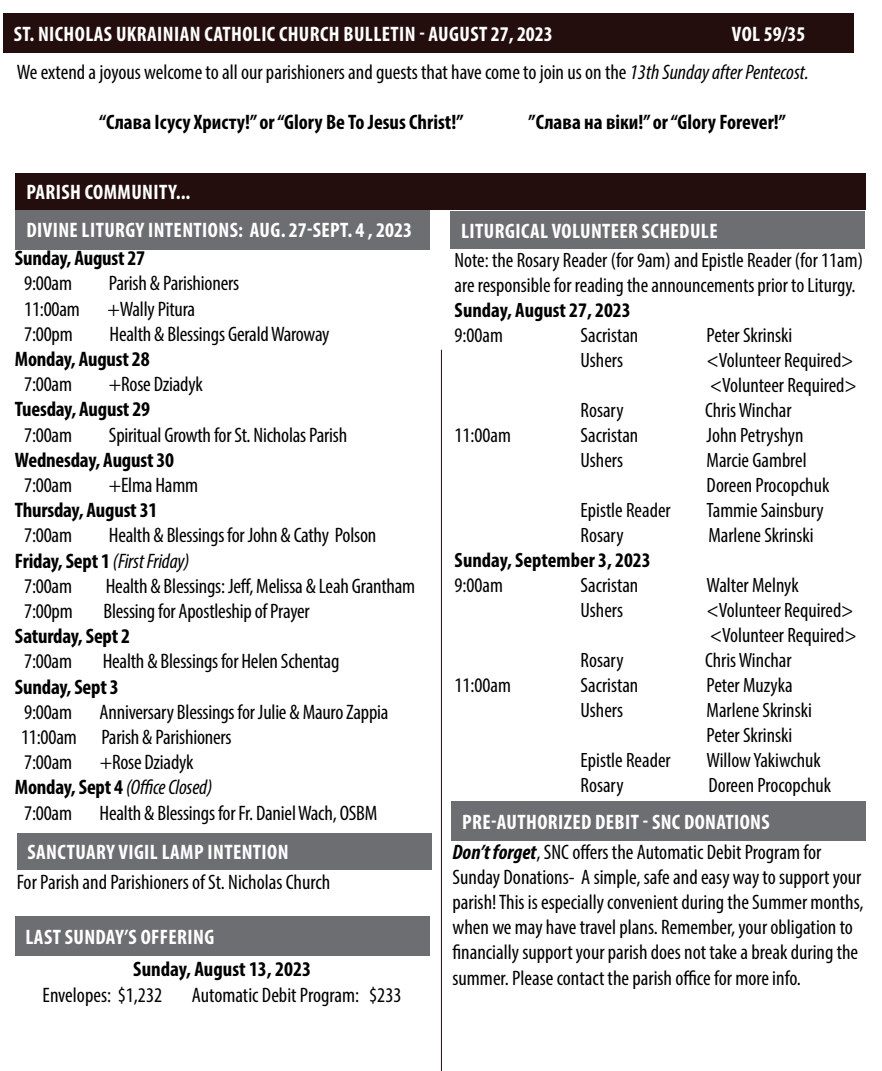
<style>
.page{position:relative;width:882px;height:1071px;background:#fff}
.page>*{position:absolute;margin:0;border:0;box-sizing:border-box;transform-origin:0 0}
.t1{font:condensed 21px/25.2px "Myriad Pro";letter-spacing:-.01em;color:#000}
.t2{font:700 condensed 21px "Myriad Pro";letter-spacing:-.01em;color:#000}
.t3{font:700 condensed 21px "Myriad Pro";letter-spacing:.02em;color:#fff}
.t4{font:italic condensed 21px "Myriad Pro";letter-spacing:-.01em;color:#000}
.t5{font:condensed 20.82px/25px "Myriad Pro";color:#000}
.t6{font:700 condensed 20.82px "Myriad Pro";color:#000}
.s1{font-style:italic}
.s2{font-weight:700;font-style:normal}
.s3{font-weight:700;color:#fff}
.s4{font-weight:700;font-style:italic}
</style>
<div class="page">
<div style="left:16px;top:210px;width:414px;height:39px;background:#6d6e71"></div>
<div style="left:16px;top:173px;width:850px;height:37px;background:#240d0d"></div>
<div style="left:3px;top:13px;width:851px;height:39px;background:#240d0d"></div>
<hr style="left:441px;top:350px;width:1px;height:721px;background:#240d0d">
<div style="left:17px;top:833px;width:415px;height:36px;background:#6d6e71"></div>
<div style="left:15px;top:917px;width:414px;height:39px;background:#6d6e71"></div>
<div style="left:450px;top:212px;width:415px;height:37px;background:#6d6e71"></div>
<div style="left:451px;top:802px;width:415px;height:39px;background:#6d6e71"></div>
<p class="t3" style="left:14px;top:21px;width:541px">ST. NICHOLAS UKRAINIAN CATHOLIC CHURCH BULLETIN - AUGUST 27, 2023</p>
<p class="t3" style="left:732px;top:21px;width:75px">VOL 59/35</p>
<p class="t1" style="left:17px;top:59px;width:794px">We extend a joyous welcome to all our parishioners and guests that have come to join us on the <span class="s1">13th Sunday after Pentecost.</span></p>
<p class="t2" style="left:99px;top:109px;width:366px">“Слава Ісусу Христу!” or “Glory Be To Jesus Christ!”</p>
<p class="t2" style="left:529px;top:109px;width:259px">”Слава на віки!” or “Glory Forever!”</p>
<p class="t3" style="left:26px;top:179px;width:166px">PARISH COMMUNITY...</p>
<p class="t3" style="left:26px;top:217px;width:387px">DIVINE LITURGY INTENTIONS: AUG. 27-SEPT. 4 , 2023</p>
<p class="t2" style="left:15px;top:245px;width:132px">Sunday, August 27</p>
<p class="t1" style="left:24px;top:271px;width:49px">9:00am</p>
<p class="t1" style="left:109px;top:271px;width:132px">Parish &amp; Parishioners</p>
<p class="t1" style="left:24px;top:296px;width:57px">11:00am</p>
<p class="t1" style="left:108px;top:296px;width:89px">+Wally Pitura</p>
<p class="t1" style="left:24px;top:321px;width:50px">7:00pm</p>
<p class="t1" style="left:110px;top:321px;width:221px">Health &amp; Blessings Gerald Waroway</p>
<p class="t2" style="left:15px;top:346px;width:136px">Monday, August 28</p>
<p class="t1" style="left:24px;top:371px;width:49px">7:00am</p>
<p class="t1" style="left:109px;top:371px;width:95px">+Rose Dziadyk</p>
<p class="t2" style="left:15px;top:396px;width:137px">Tuesday, August 29</p>
<p class="t1" style="left:24px;top:422px;width:49px">7:00am</p>
<p class="t1" style="left:109px;top:422px;width:240px">Spiritual Growth for St. Nicholas Parish</p>
<p class="t2" style="left:15px;top:447px;width:161px">Wednesday, August 30</p>
<p class="t1" style="left:24px;top:472px;width:49px">7:00am</p>
<p class="t1" style="left:109px;top:472px;width:91px">+Elma Hamm</p>
<p class="t2" style="left:15px;top:497px;width:144px">Thursday, August 31</p>
<p class="t1" style="left:24px;top:523px;width:49px">7:00am</p>
<p class="t1" style="left:109px;top:523px;width:269px">Health &amp; Blessings for John &amp; Cathy Polson</p>
<p class="t4" style="left:15px;top:548px;width:176px"><span class="s2">Friday, Sept 1</span> (First Friday)</p>
<p class="t1" style="left:24px;top:573px;width:49px">7:00am</p>
<p class="t1" style="left:106px;top:573px;width:311px">Health &amp; Blessings: Jeff, Melissa &amp; Leah Grantham</p>
<p class="t1" style="left:24px;top:598px;width:50px">7:00pm</p>
<p class="t1" style="left:103px;top:598px;width:208px">Blessing for Apostleship of Prayer</p>
<p class="t2" style="left:15px;top:623px;width:117px">Saturday, Sept 2</p>
<p class="t1" style="left:24px;top:649px;width:49px">7:00am</p>
<p class="t1" style="left:103px;top:649px;width:238px">Health &amp; Blessings for Helen Schentag</p>
<p class="t2" style="left:15px;top:673px;width:105px">Sunday, Sept 3</p>
<p class="t1" style="left:24px;top:699px;width:49px">9:00am</p>
<p class="t1" style="left:21px;top:699px;width:369px;text-indent:79px">Anniversary Blessings for Julie &amp; Mauro Zappia<br>11:00am Parish &amp; Parishioners<br>7:00am</p>
<p class="t1" style="left:100px;top:749px;width:95px">+Rose Dziadyk</p>
<p class="t4" style="left:15px;top:775px;width:199px"><span class="s2">Monday, Sept 4</span> (Office Closed)</p>
<p class="t1" style="left:24px;top:800px;width:49px">7:00am</p>
<p class="t1" style="left:100px;top:800px;width:279px">Health &amp; Blessings for Fr. Daniel Wach, OSBM</p>
<p class="t3" style="left:28px;top:839px;width:263px">SANCTUARY VIGIL LAMP INTENTION</p>
<p class="t1" style="left:17px;top:869px;width:315px">For Parish and Parishioners of St. Nicholas Church</p>
<p class="t3" style="left:25px;top:924px;width:190px">LAST SUNDAY’S OFFERING</p>
<p class="t2" style="left:133px;top:956px;width:179px">Sunday, August 13, 2023</p>
<p class="t1" style="left:43px;top:982px;width:121px">Envelopes: $1,232</p>
<p class="t1" style="left:192px;top:982px;width:211px">Automatic Debit Program: $233</p>
<p class="t3" style="left:461px;top:218px;width:258px">LITURGICAL VOLUNTEER SCHEDULE</p>
<p class="t5" style="left:455px;top:248px;width:410px">Note: the Rosary Reader (for 9am) and Epistle Reader (for 11am) are responsible for reading the announcements prior to Liturgy.</p>
<p class="t6" style="left:455px;top:297px;width:177px">Sunday, August 27, 2023</p>
<p class="t5" style="left:455px;top:323px;width:50px">9:00am</p>
<p class="t5" style="left:581px;top:323px;width:59px">Sacristan</p>
<p class="t5" style="left:707px;top:323px;width:87px">Peter Skrinski</p>
<p class="t5" style="left:581px;top:348px;width:44px">Ushers</p>
<p class="t5" style="left:707px;top:348px;width:152px">&lt;Volunteer Required&gt; &lt;Volunteer Required&gt;</p>
<p class="t5" style="left:581px;top:397px;width:44px">Rosary</p>
<p class="t5" style="left:705px;top:397px;width:88px">Chris Winchar</p>
<p class="t5" style="left:455px;top:422px;width:58px">11:00am</p>
<p class="t5" style="left:581px;top:422px;width:59px">Sacristan</p>
<p class="t5" style="left:707px;top:422px;width:98px">John Petryshyn</p>
<p class="t5" style="left:581px;top:447px;width:44px">Ushers</p>
<p class="t5" style="left:707px;top:447px;width:124px">Marcie Gambrel<br>Doreen Procopchuk</p>
<p class="t5" style="left:581px;top:497px;width:92px">Epistle Reader</p>
<p class="t5" style="left:707px;top:497px;width:119px">Tammie Sainsbury</p>
<p class="t5" style="left:581px;top:523px;width:44px">Rosary</p>
<p class="t5" style="left:708px;top:523px;width:107px">Marlene Skrinski</p>
<p class="t6" style="left:455px;top:547px;width:198px">Sunday, September 3, 2023</p>
<p class="t5" style="left:455px;top:573px;width:50px">9:00am</p>
<p class="t5" style="left:581px;top:573px;width:59px">Sacristan</p>
<p class="t5" style="left:707px;top:573px;width:94px">Walter Melnyk</p>
<p class="t5" style="left:581px;top:598px;width:44px">Ushers</p>
<p class="t5" style="left:707px;top:598px;width:152px">&lt;Volunteer Required&gt; &lt;Volunteer Required&gt;</p>
<p class="t5" style="left:581px;top:647px;width:44px">Rosary</p>
<p class="t5" style="left:705px;top:647px;width:88px">Chris Winchar</p>
<p class="t5" style="left:455px;top:672px;width:58px">11:00am</p>
<p class="t5" style="left:581px;top:672px;width:59px">Sacristan</p>
<p class="t5" style="left:707px;top:672px;width:88px">Peter Muzyka</p>
<p class="t5" style="left:581px;top:697px;width:44px">Ushers</p>
<p class="t5" style="left:707px;top:697px;width:107px">Marlene Skrinski<br>Peter Skrinski</p>
<p class="t5" style="left:581px;top:747px;width:92px">Epistle Reader</p>
<p class="t5" style="left:707px;top:747px;width:116px">Willow Yakiwchuk</p>
<p class="t5" style="left:581px;top:773px;width:44px">Rosary</p>
<p class="t5" style="left:708px;top:773px;width:124px">Doreen Procopchuk</p>
<p class="t1" style="left:453px;top:807px;width:370px;line-height:29.8px;text-indent:9px"><span class="s3">PRE-AUTHORIZED DEBIT - SNC DONATIONS<br></span><span class="s4">Don’t forget</span>, SNC offers the Automatic Debit Program for</p>
<p class="t1" style="left:453px;top:864px;width:413px">Sunday Donations- A simple, safe and easy way to support your parish! This is especially convenient during the Summer months, when we may have travel plans. Remember, your obligation to financially support your parish does not take a break during the summer. Please contact the parish office for more info.</p>
</div>
